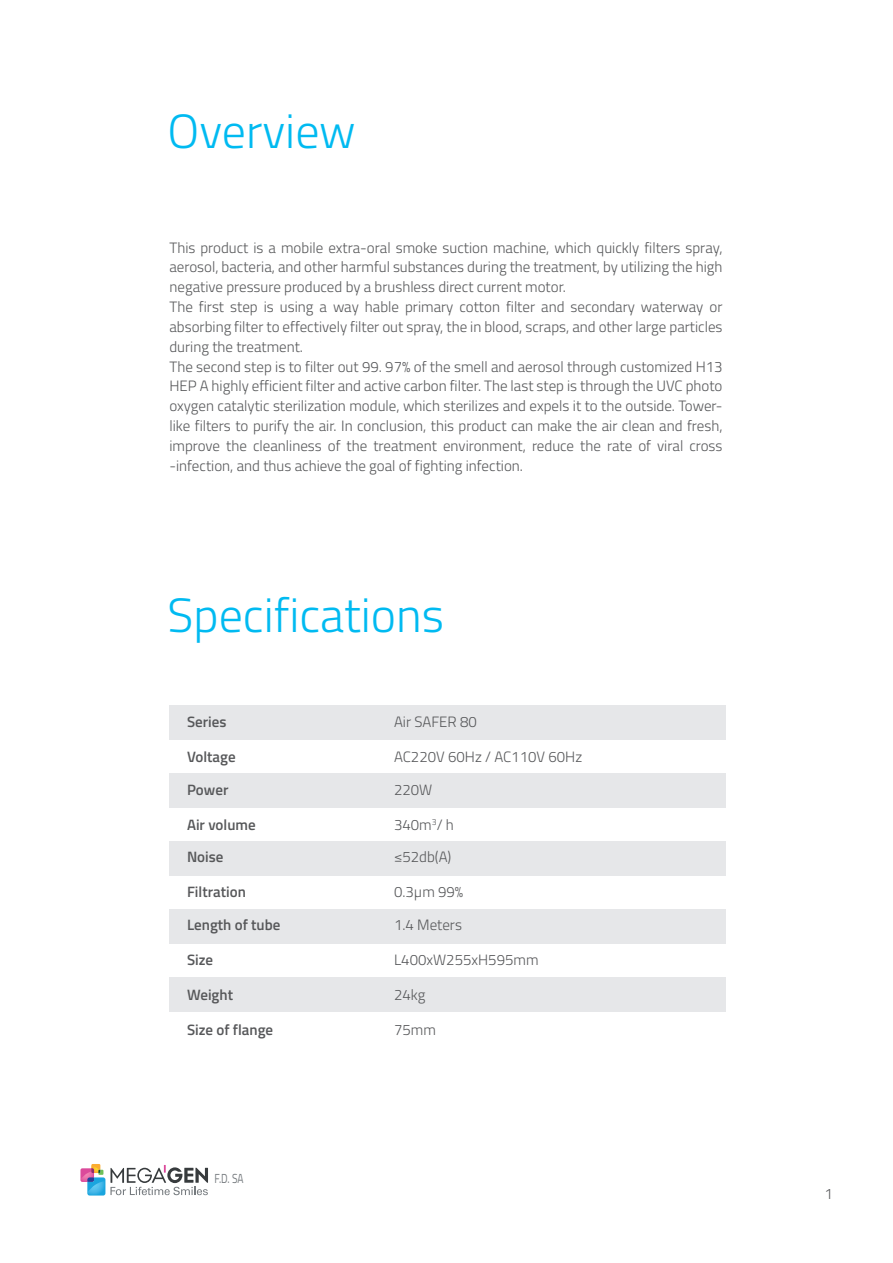
<style>
.page{position:relative;width:893px;height:1263px;background:#fff}
.page>*{position:absolute;margin:0;border:0;box-sizing:border-box;transform-origin:0 0}
.t1{font:300 48px "Titillium Web";color:#00baf1}
.t2{font:300 15px/19.8px "Titillium Web";color:#57585a}
.t3{font:600 15px/32px "Titillium Web";color:#57585a}
.t4{font:13.05px "Titillium";color:#757a7e;scale:.78 1}
</style>
<div class="page">
<div style="left:169px;top:705px;width:556px;height:34px;background:#e6e7e9"></div>
<div style="left:169px;top:773px;width:556px;height:34px;background:#e6e7e9"></div>
<div style="left:169px;top:841px;width:556px;height:34px;background:#e6e7e9"></div>
<div style="left:169px;top:909px;width:556px;height:34px;background:#e6e7e9"></div>
<div style="left:169px;top:977px;width:556px;height:34px;background:#e6e7e9"></div>
<svg style="left:80px;top:1164px;width:128px;height:31px"></svg>
<h1 class="t1" style="left:168px;top:96px;width:190px">Overview</h1>
<p class="t2" style="left:169px;top:237px;width:555px">This product is a mobile extra-oral smoke suction machine, which quickly filters spray, aerosol, bacteria, and other harmful substances during the treatment, by utilizing the high negative pressure produced by a brushless direct current motor.<br>The first step is using a way hable primary cotton filter and secondary waterway or absorbing filter to effectively filter out spray, the in blood, scraps, and other large particles during the treatment.<br>The second step is to filter out 99. 97% of the smell and aerosol through customized H13<br>HEP A highly efficient filter and active carbon filter. The last step is through the UVC photo oxygen catalytic sterilization module, which sterilizes and expels it to the outside. Tower&shy;like filters to purify the air. In conclusion, this product can make the air clean and fresh, improve the cleanliness of the treatment environment, reduce the rate of viral cross -infection, and thus achieve the goal of fighting infection.</p>
<h1 class="t1" style="left:168px;top:580px;width:278px">Specifications</h1>
<p class="t3" style="left:187px;top:705px;width:41px">Series</p>
<p class="t3" style="left:187px;top:740px;width:50px">Voltage</p>
<p class="t3" style="left:187px;top:773px;width:43px">Power</p>
<p class="t3" style="left:187px;top:808px;width:70px">Air volume<br>Noise</p>
<p class="t3" style="left:187px;top:875px;width:60px">Filtration</p>
<p class="t3" style="left:187px;top:908px;width:95px">Length of tube</p>
<p class="t3" style="left:187px;top:943px;width:28px">Size</p>
<p class="t3" style="left:187px;top:978px;width:48px">Weight</p>
<p class="t3" style="left:187px;top:1013px;width:88px">Size of flange</p>
<p class="t4" style="left:214px;top:1169px;width:39px">F.D. SA</p>
<p class="t2" style="left:394px;top:711px;width:84px">Air SAFER 80</p>
<p class="t2" style="left:394px;top:746px;width:190px">AC220V 60Hz / AC110V 60Hz</p>
<p class="t2" style="left:394px;top:779px;width:40px">220W</p>
<p class="t2" style="left:394px;top:808px;width:61px;line-height:32.1px">340m<sup>3</sup>/ h ≤52db(A)</p>
<p class="t2" style="left:394px;top:881px;width:71px">0.3µm 99%</p>
<p class="t2" style="left:394px;top:914px;width:69px">1.4 Meters</p>
<p class="t2" style="left:394px;top:949px;width:146px">L400xW255xH595mm</p>
<p class="t2" style="left:394px;top:984px;width:33px">24kg</p>
<p class="t2" style="left:394px;top:1019px;width:43px">75mm</p>
<p class="t2" style="left:824px;top:1183px;width:10px">1</p>
</div>
